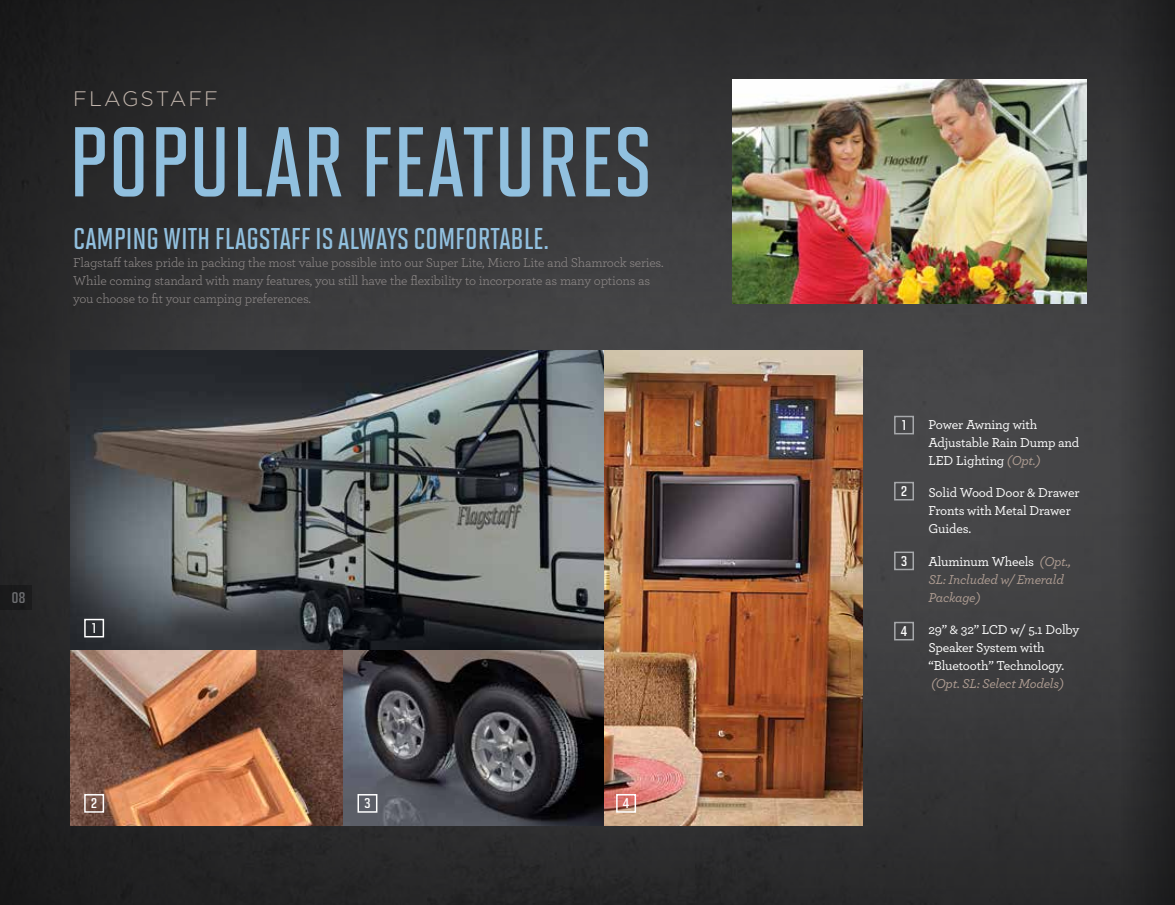
<style>
.page{position:relative;width:1175px;height:905px;background:#fff}
.page>*{position:absolute;margin:0;border:0;box-sizing:border-box;transform-origin:0 0}
.t1{font:98.85px "Solano Gothic MVB Sb Cap";color:#91c0df}
.t2{font:30px "Solano Gothic MVB Sb Cap";color:#91c0df}
.t3{font:300 21px "Gotham";letter-spacing:.1em;color:#c3b6ad}
.t4{font:600 18px "Solano Gothic MVB";color:#6d6e71}
.t5{font:600 16.5px "Solano Gothic MVB";color:#fff}
.t6{font:13.5px/18px "Archer";letter-spacing:-.015em;color:#8d8887}
.t7{font:500 13.5px/18px "Archer";letter-spacing:-.015em;color:#fff}
.t8{font:italic 500 13.5px/18px "Archer";letter-spacing:-.015em;color:#af9d92}
.s1{font-style:italic;color:#af9d92}
.s2{font-style:normal;color:#fff}
</style>
<div class="page">
<div style="left:0;top:0;width:1174px;height:904px;background:#000;opacity:.75"></div>
<svg style="left:1092px;top:0;width:82px;height:904px;background:#323234"></svg>
<div style="left:894px;top:416px;width:20px;height:18px;border:2px solid #a7a9ac"></div>
<img style="left:603px;top:350px;width:259px;height:475px">
<img style="left:70px;top:649px;width:273px;height:176px">
<img style="left:343px;top:649px;width:260px;height:176px">
<img style="left:70px;top:350px;width:533px;height:299px">
<div style="left:894px;top:551px;width:20px;height:19px;border:2px solid #a7a9ac"></div>
<div style="left:894px;top:482px;width:20px;height:18px;border:2px solid #a7a9ac"></div>
<img style="left:733px;top:80px;width:353px;height:224px">
<div style="left:894px;top:621px;width:20px;height:19px;border:2px solid #a7a9ac"></div>
<div style="left:84px;top:794px;width:20px;height:18px;border:2px solid #fff"></div>
<div style="left:357px;top:794px;width:20px;height:18px;border:2px solid #fff"></div>
<div style="left:616px;top:794px;width:20px;height:18px;border:2px solid #fff"></div>
<div style="left:84px;top:618px;width:20px;height:19px;border:2px solid #fff"></div>
<div style="left:0;top:585px;width:32px;height:24px;background:#1a1a1b"></div>
<h3 class="t3" style="left:73px;top:87px;width:146px">FLAGSTAFF</h3>
<h1 class="t1" style="left:68px;top:108px;width:586px">POPULAR FEATURES</h1>
<h2 class="t2" style="left:73px;top:222px;width:477px">CAMPING WITH FLAGSTAFF IS ALWAYS COMFORTABLE.</h2>
<p class="t6" style="left:73px;top:253px;width:592px">Flagstaff takes pride in packing the most value possible into our Super Lite, Micro Lite and Shamrock series.<br>While coming standard with many features, you still have the flexibility to incorporate as many options as you choose to fit your camping preferences.</p>
<h3 class="t4" style="left:11px;top:586px;width:16px">08</h3>
<p class="t5" style="left:92px;top:618px;width:6px">1</p>
<p class="t5" style="left:91px;top:793px;width:8px">2</p>
<p class="t5" style="left:364px;top:793px;width:8px">3</p>
<p class="t5" style="left:623px;top:793px;width:8px">4</p>
<p class="t5" style="left:901px;top:415px;width:6px">1</p>
<p class="t5" style="left:900px;top:481px;width:8px">2</p>
<p class="t5" style="left:900px;top:551px;width:8px">3</p>
<p class="t5" style="left:900px;top:621px;width:8px">4</p>
<p class="t7" style="left:928px;top:414px;width:152px">Power Awning with<br>Adjustable Rain Dump and<br>LED Lighting <span class="s1">(Opt.)</span></p>
<p class="t7" style="left:928px;top:483px;width:152px">Solid Wood Door &amp; Drawer<br>Fronts with Metal Drawer<br>Guides.</p>
<p class="t8" style="left:928px;top:551px;width:144px"><span class="s2">Aluminum Wheels</span> (Opt.,<br>SL: Included w/ Emerald<br>Package)</p>
<p class="t7" style="left:928px;top:619px;width:152px">29” &amp; 32” LCD w/ 5.1 Dolby<br>Speaker System with “Bluetooth” Technology.</p>
<p class="t8" style="left:931px;top:673px;width:134px">(Opt. SL: Select Models)</p>
</div>
